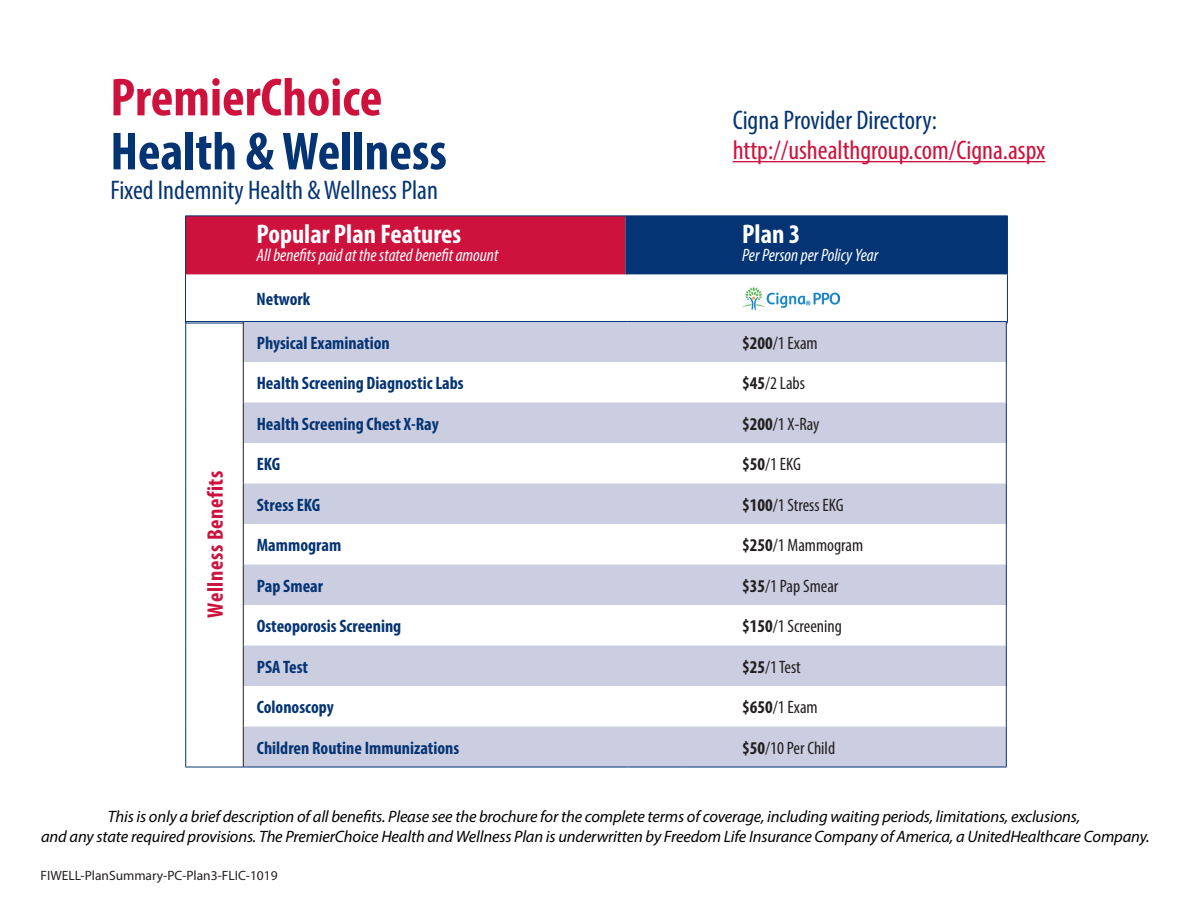
<style>
.page{position:relative;width:1188px;height:918px;background:#fff}
.page>*{position:absolute;margin:0;border:0;box-sizing:border-box;transform-origin:0 0}
.t1{font:700 condensed 54px "Myriad Pro";color:#053474}
.t2{font:700 condensed 54px "Myriad Pro";color:#cd123d}
.t3{font:condensed 27px "Myriad Pro";color:#053474}
.t4{font:condensed 27px "Myriad Pro";color:#cd123d}
.t5{font:700 condensed 27px "Myriad Pro";color:#fff}
.t6{font:700 condensed 22.5px "Myriad Pro";letter-spacing:.025em;color:#cd123d}
.t7{font:700 condensed 18px "Myriad Pro";color:#053474}
.t8{font:condensed 18px "Myriad Pro";color:#231f20}
.t9{font:italic condensed 18px "Myriad Pro";color:#fff}
.t10{font:italic 16.5px/19.8px "Myriad Pro";letter-spacing:-.01em;color:#000;text-align:center}
.t11{font:13.5px "Myriad Pro";color:#231f20}
.s1{font-weight:700}
</style>
<div class="page">
<svg style="left:186px;top:217px;width:821px;height:57px;background:#702156"></svg>
<hr style="left:243px;top:216px;width:382px;height:1px;background:#053474">
<hr style="left:625px;top:216px;width:70px;height:1px;background:#053474">
<hr style="left:695px;top:216px;width:313px;height:1px;background:#053474">
<hr style="left:1007px;top:216px;width:1px;height:58px;background:#053474">
<hr style="left:185px;top:216px;width:58px;height:1px;background:#053474">
<hr style="left:185px;top:216px;width:1px;height:58px;background:#053474">
<hr style="left:185px;top:274px;width:1px;height:49px;background:#053474">
<hr style="left:1007px;top:274px;width:1px;height:49px;background:#053474">
<hr style="left:185px;top:323px;width:58px;height:1px;background:#053474">
<hr style="left:695px;top:323px;width:313px;height:1px;background:#053474">
<img style="left:742px;top:288px;width:97px;height:22px">
<hr style="left:733px;top:161px;width:312px;height:1px;background:#cd123d">
<svg style="left:244px;top:322px;width:762px;height:445px;fill:#cbcde1"></svg>
<hr style="left:185px;top:321px;width:58px;height:1px;background:#053474">
<hr style="left:185px;top:322px;width:1px;height:40px;background:#053474">
<hr style="left:243px;top:321px;width:384px;height:1px;background:#053474">
<hr style="left:627px;top:321px;width:55px;height:1px;background:#053474">
<hr style="left:682px;top:321px;width:325px;height:1px;background:#053474">
<hr style="left:1006px;top:322px;width:1px;height:40px;background:#053474">
<hr style="left:185px;top:362px;width:1px;height:41px;background:#053474">
<hr style="left:1006px;top:362px;width:1px;height:41px;background:#053474">
<hr style="left:185px;top:403px;width:1px;height:40px;background:#053474">
<hr style="left:1006px;top:403px;width:1px;height:40px;background:#053474">
<hr style="left:185px;top:443px;width:1px;height:41px;background:#053474">
<hr style="left:1006px;top:443px;width:1px;height:41px;background:#053474">
<hr style="left:185px;top:484px;width:1px;height:40px;background:#053474">
<hr style="left:1006px;top:484px;width:1px;height:40px;background:#053474">
<hr style="left:185px;top:524px;width:1px;height:41px;background:#053474">
<hr style="left:1006px;top:524px;width:1px;height:41px;background:#053474">
<hr style="left:185px;top:565px;width:1px;height:40px;background:#053474">
<hr style="left:1006px;top:565px;width:1px;height:40px;background:#053474">
<hr style="left:185px;top:605px;width:1px;height:41px;background:#053474">
<hr style="left:1006px;top:605px;width:1px;height:41px;background:#053474">
<hr style="left:185px;top:646px;width:1px;height:40px;background:#053474">
<hr style="left:1006px;top:646px;width:1px;height:40px;background:#053474">
<hr style="left:185px;top:686px;width:1px;height:41px;background:#053474">
<hr style="left:1006px;top:686px;width:1px;height:41px;background:#053474">
<hr style="left:185px;top:727px;width:1px;height:40px;background:#053474">
<hr style="left:1006px;top:727px;width:1px;height:40px;background:#053474">
<hr style="left:185px;top:767px;width:58px;height:1px;background:#053474">
<hr style="left:243px;top:767px;width:384px;height:1px;background:#053474">
<hr style="left:627px;top:767px;width:55px;height:1px;background:#053474">
<hr style="left:682px;top:767px;width:325px;height:1px;background:#053474">
<hr style="left:243px;top:322px;width:1px;height:40px;background:#231f20">
<hr style="left:243px;top:362px;width:1px;height:41px;background:#231f20">
<hr style="left:243px;top:403px;width:1px;height:40px;background:#231f20">
<hr style="left:243px;top:443px;width:1px;height:41px;background:#231f20">
<hr style="left:243px;top:484px;width:1px;height:40px;background:#231f20">
<hr style="left:243px;top:524px;width:1px;height:41px;background:#231f20">
<hr style="left:243px;top:565px;width:1px;height:40px;background:#231f20">
<hr style="left:243px;top:605px;width:1px;height:41px;background:#231f20">
<hr style="left:243px;top:646px;width:1px;height:40px;background:#231f20">
<hr style="left:243px;top:686px;width:1px;height:41px;background:#231f20">
<hr style="left:243px;top:727px;width:1px;height:40px;background:#231f20">
<h1 class="t2" style="left:110px;top:64px;width:273px">PremierChoice</h1>
<h1 class="t1" style="left:110px;top:118px;width:338px">Health &amp; Wellness</h1>
<h2 class="t3" style="left:110px;top:174px;width:329px">Fixed Indemnity Health &amp; Wellness Plan</h2>
<h2 class="t5" style="left:257px;top:217px;width:206px">Popular Plan Features</h2>
<p class="t9" style="left:257px;top:244px;width:243px">All benefits paid at the stated benefit amount</p>
<p class="t7" style="left:257px;top:288px;width:55px">Network</p>
<h2 class="t3" style="left:733px;top:104px;width:206px">Cigna Provider Directory:</h2>
<h2 class="t4" style="left:733px;top:134px;width:314px">http://ushealthgroup.com/Cigna.aspx</h2>
<h2 class="t5" style="left:742px;top:217px;width:59px">Plan 3</h2>
<p class="t9" style="left:742px;top:244px;width:138px">Per Person per Policy Year</p>
<h3 class="t6" style="left:201px;top:618px;width:148px;rotate:-90deg">Wellness Benefits</h3>
<p class="t7" style="left:257px;top:331px;width:135px">Physical Examination</p>
<p class="t8" style="left:742px;top:332px;width:77px"><span class="s1">$200</span>/1 Exam</p>
<p class="t7" style="left:257px;top:372px;width:209px">Health Screening Diagnostic Labs</p>
<p class="t8" style="left:742px;top:372px;width:64px"><span class="s1">$45</span>/2 Labs</p>
<p class="t7" style="left:257px;top:412px;width:183px">Health Screening Chest X-Ray</p>
<p class="t8" style="left:742px;top:413px;width:79px"><span class="s1">$200</span>/1 X-Ray</p>
<p class="t7" style="left:257px;top:453px;width:25px">EKG</p>
<p class="t8" style="left:742px;top:453px;width:60px"><span class="s1">$50</span>/1 EKG</p>
<p class="t7" style="left:257px;top:493px;width:65px">Stress EKG</p>
<p class="t8" style="left:742px;top:494px;width:103px"><span class="s1">$100</span>/1 Stress EKG</p>
<p class="t7" style="left:257px;top:534px;width:86px">Mammogram</p>
<p class="t8" style="left:742px;top:534px;width:123px"><span class="s1">$250</span>/1 Mammogram</p>
<p class="t7" style="left:257px;top:574px;width:68px">Pap Smear</p>
<p class="t8" style="left:742px;top:575px;width:98px"><span class="s1">$35</span>/1 Pap Smear</p>
<p class="t7" style="left:257px;top:615px;width:146px">Osteoporosis Screening</p>
<p class="t8" style="left:742px;top:615px;width:101px"><span class="s1">$150</span>/1 Screening</p>
<p class="t7" style="left:257px;top:655px;width:53px">PSA Test</p>
<p class="t8" style="left:742px;top:656px;width:60px"><span class="s1">$25</span>/1 Test</p>
<p class="t7" style="left:257px;top:696px;width:78px">Colonoscopy</p>
<p class="t8" style="left:742px;top:696px;width:77px"><span class="s1">$650</span>/1 Exam</p>
<p class="t7" style="left:257px;top:736px;width:204px">Children Routine Immunizations</p>
<p class="t8" style="left:742px;top:737px;width:95px"><span class="s1">$50</span>/10 Per Child</p>
<p class="t10" style="left:41px;top:807px;width:1110px">This is only a brief description of all benefits. Please see the brochure for the complete terms of coverage, including waiting periods, limitations, exclusions,<br>and any state required provisions. The PremierChoice Health and Wellness Plan is underwritten by Freedom Life Insurance Company of America, a UnitedHealthcare Company.</p>
<p class="t11" style="left:41px;top:867px;width:239px">FIWELL-PlanSummary-PC-Plan3-FLIC-1019</p>
</div>
